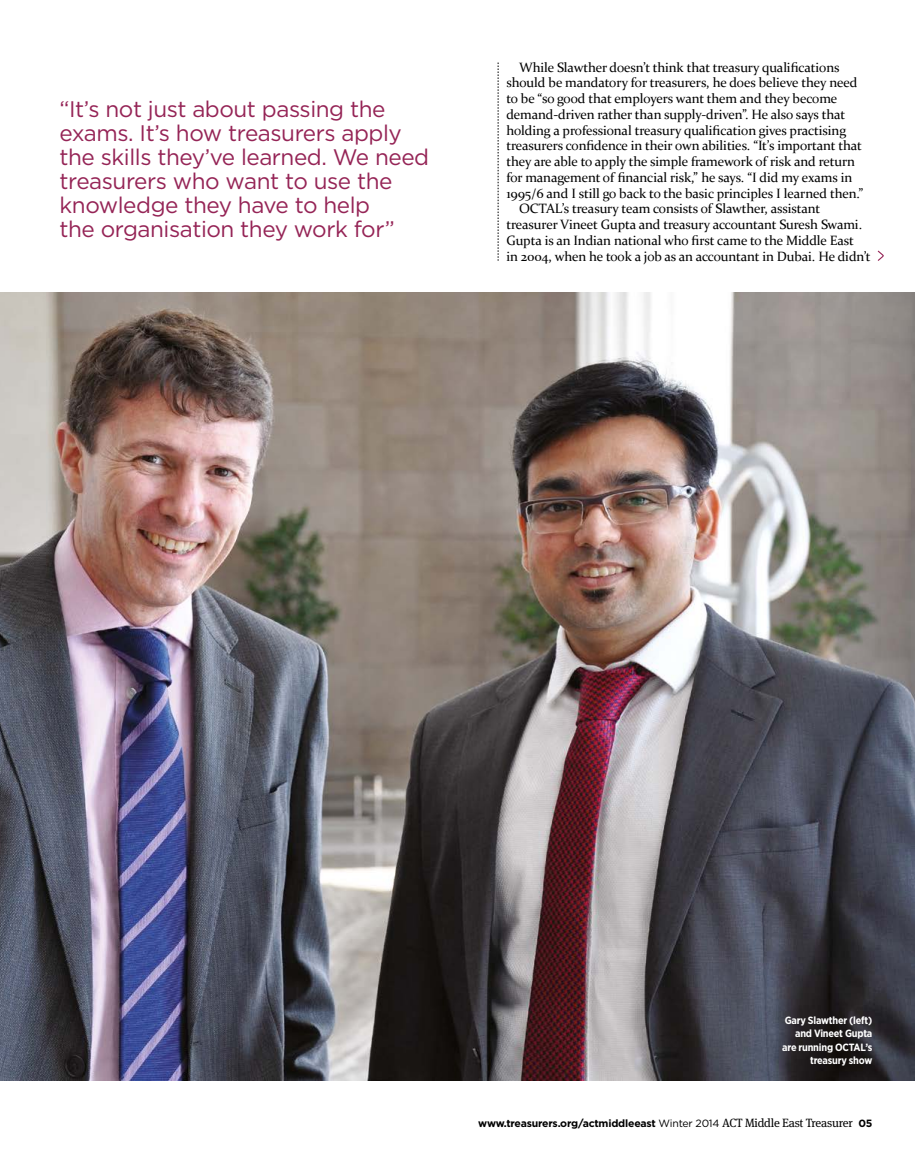
<style>
.page{position:relative;width:915px;height:1170px;background:#fff}
.page>*{position:absolute;margin:0;border:0;box-sizing:border-box;transform-origin:0 0}
.t1{font:22.5px/24px "Gotham";letter-spacing:-.02em;color:#952456}
.t2{font:13.5px "Constantia";letter-spacing:-.01em;color:#000}
.t3{font:700 10.5px "Gotham";letter-spacing:-.02em;color:#000}
.t4{font:700 10.5px/13.5px "Gotham Narrow";letter-spacing:-.02em;color:#fff;text-align:right}
.s1{font-weight:400}
.s2{font-family:"Meta Serif";font-weight:400;font-size:12px}
</style>
<div class="page">
<img style="left:0;top:292px;width:914px;height:788px">
<svg style="left:877px;top:251px;width:6px;height:10px"></svg>
<svg style="left:497px;top:63px;width:1px;height:198px"></svg>
<h1 class="t1" style="left:60px;top:97px;width:371px">“It’s not just about passing the exams. It’s how treasurers apply the skills they’ve learned. We need treasurers who want to use the knowledge they have to help<br>the organisation they work for”</h1>
<p class="t2" style="left:519px;top:58px;width:322px">While Slawther doesn’t think that treasury qualifications</p>
<p class="t2" style="left:506px;top:74px;width:352px">should be mandatory for treasurers, he does believe they need</p>
<p class="t2" style="left:506px;top:89px;width:332px">to be “so good that employers want them and they become</p>
<p class="t2" style="left:506px;top:105px;width:340px">demand-driven rather than supply-driven”. He also says that</p>
<p class="t2" style="left:506px;top:121px;width:341px">holding a professional treasury qualification gives practising</p>
<p class="t2" style="left:506px;top:137px;width:357px">treasurers confidence in their own abilities. “It’s important that</p>
<p class="t2" style="left:506px;top:152px;width:350px">they are able to apply the simple framework of risk and return</p>
<p class="t2" style="left:506px;top:168px;width:347px">for management of financial risk,” he says. “I did my exams in</p>
<p class="t2" style="left:506px;top:184px;width:358px">1995/6 and I still go back to the basic principles I learned then.”</p>
<p class="t2" style="left:519px;top:200px;width:302px">OCTAL’s treasury team consists of Slawther, assistant</p>
<p class="t2" style="left:506px;top:215px;width:357px">treasurer Vineet Gupta and treasury accountant Suresh Swami.</p>
<p class="t2" style="left:506px;top:231px;width:349px">Gupta is an Indian national who first came to the Middle East</p>
<p class="t2" style="left:506px;top:247px;width:366px">in 2004, when he took a job as an accountant in Dubai. He didn’t</p>
<p class="t4" style="left:782px;top:1013px;width:92px">Gary Slawther (left) and Vineet Gupta are running OCTAL’s treasury show</p>
<p class="t3" style="left:478px;top:1116px;width:395px">www.treasurers.org/actmiddleeast <span class="s1">Winter 2014</span> <span class="s2">ACT Middle East Treasurer</span> 05</p>
</div>
